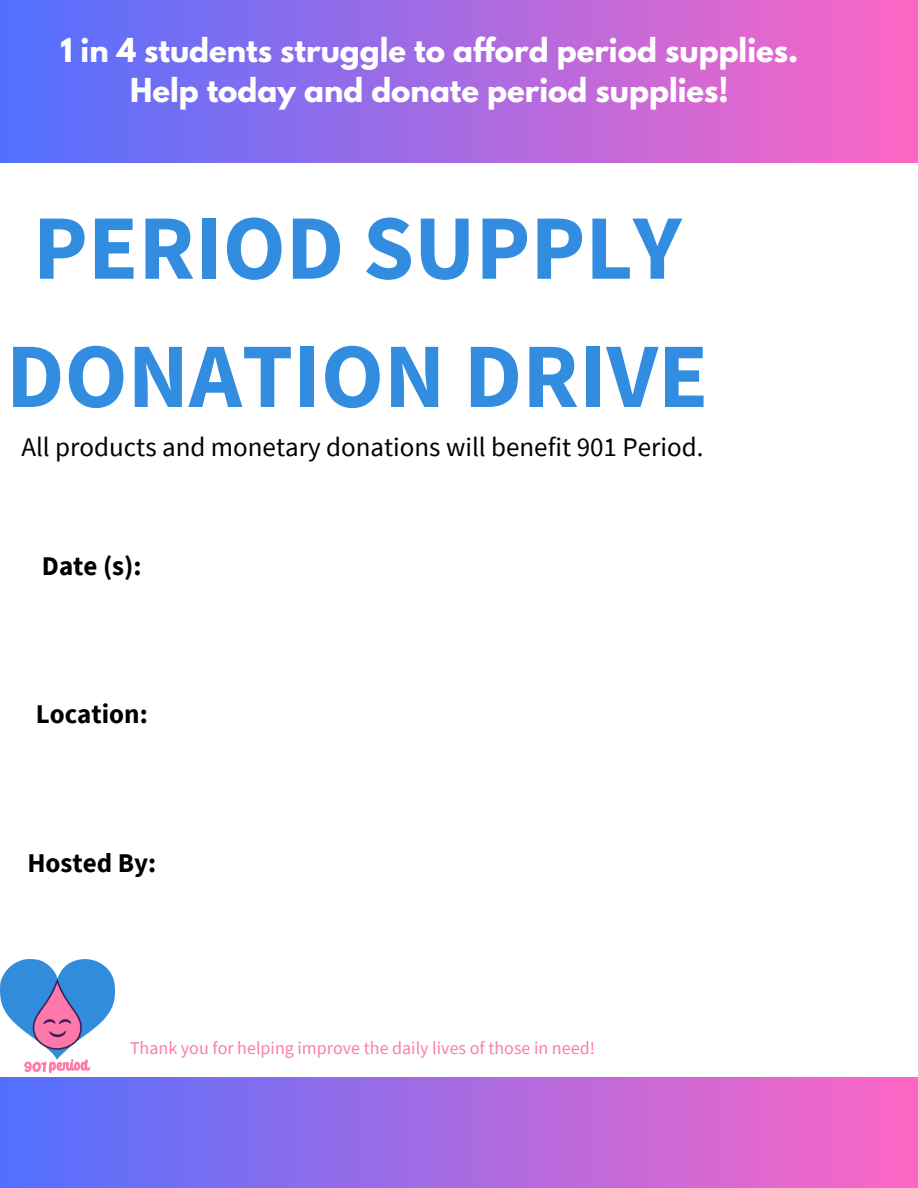
<style>
.page{position:relative;width:918px;height:1188px;background:#fff}
.page>*{position:absolute;margin:0;border:0;box-sizing:border-box;transform-origin:0 0}
.t1{font:700 92.25px/128.2px "Source Sans Pro";color:#328de0}
.t2{font:700 29.25px/40.5px "League Spartan";color:#fff;text-align:center}
.t3{font:27px "Source Sans Pro";color:#000}
.t4{font:700 27px "Source Sans Pro";color:#000}
.t5{font:18px "Source Sans Pro";color:#fc7cac}
</style>
<div class="page">
<div style="left:0;top:0;width:918px;height:162px;background:linear-gradient(to right,#5170ff,#fe66c5)"></div>
<div style="left:0;top:1077px;width:918px;height:111px;background:linear-gradient(to right,#5170ff,#fe66c5)"></div>
<img style="left:1px;top:959px;width:113px;height:114px">
<h2 class="t2" style="left:60px;top:34px;width:739px">1 in 4 students struggle to afford period supplies.<br>Help today and donate period supplies!</h2>
<h1 class="t1" style="left:6px;top:182px;width:704px">PERIOD SUPPLY<br>DONATION DRIVE</h1>
<h3 class="t3" style="left:21px;top:429px;width:684px">All products and monetary donations will benefit 901 Period.</h3>
<h2 class="t4" style="left:42px;top:548px;width:101px">Date (s):</h2>
<h2 class="t4" style="left:36px;top:697px;width:114px">Location:</h2>
<h2 class="t4" style="left:27px;top:845px;width:130px">Hosted By:</h2>
<p class="t5" style="left:130px;top:1037px;width:466px">Thank you for helping improve the daily lives of those in need!</p>
</div>
